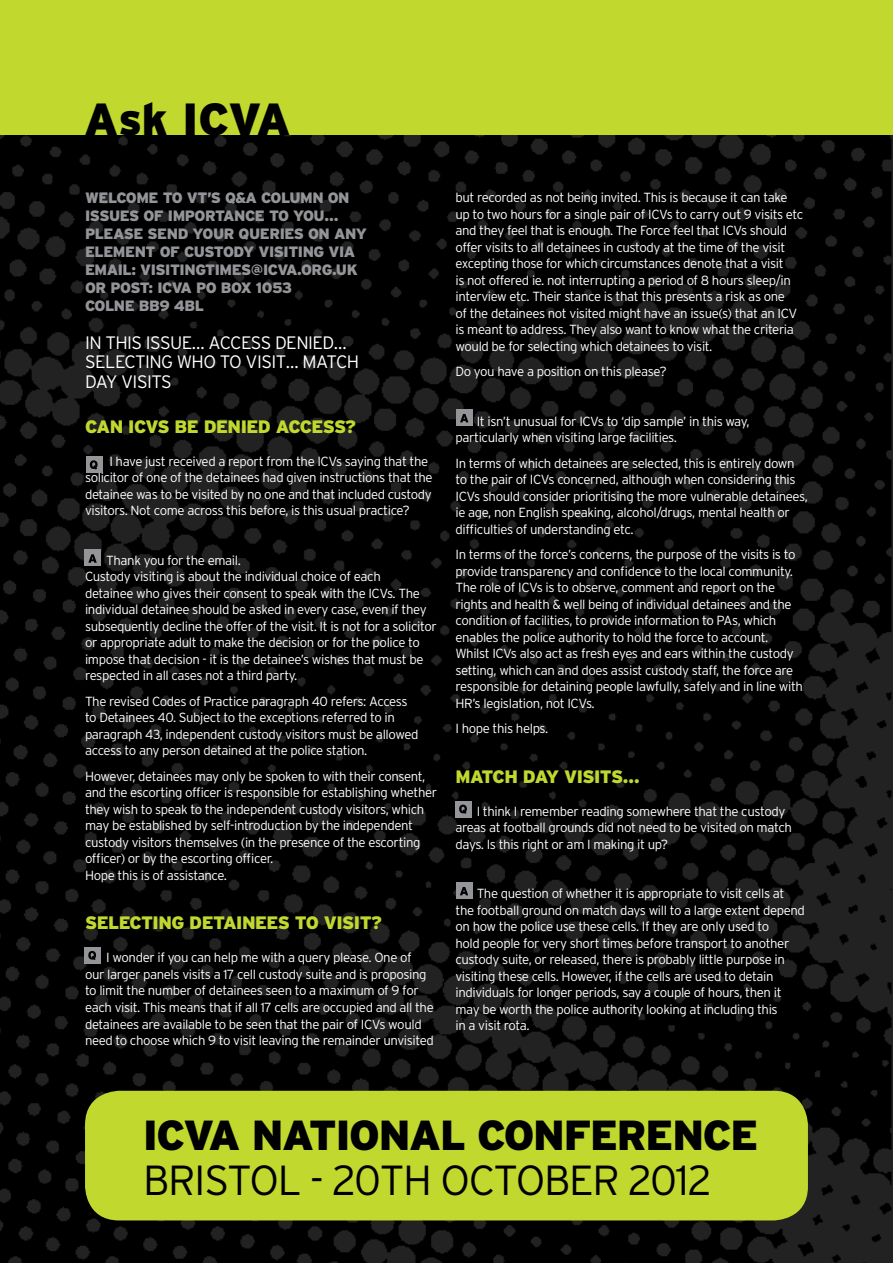
<style>
.page{position:relative;width:893px;height:1263px;background:#fff}
.page>*{position:absolute;margin:0;border:0;box-sizing:border-box;transform-origin:0 0}
.t1{font:900 45px "Interstate";color:#000}
.t2{font:300 42px "Interstate";letter-spacing:-.03em;color:#000}
.t3{font:900 42px "Interstate";letter-spacing:-.05em;color:#000}
.t4{font:900 18px "Interstate";letter-spacing:-.035em;color:#c1d82f}
.t5{font:300 18px "Interstate";letter-spacing:-.03em;color:#fff}
.t6{font:900 15px "Interstate";letter-spacing:-.03em;color:#939598}
.t7{font:300 13.2px/16.5px "Interstate";letter-spacing:-.03em;color:#fff}
</style>
<div class="page">
<img style="left:0;top:135px;width:893px;height:1128px">
<div style="left:0;top:0;width:893px;height:135px;background:#c1d82f"></div>
<div style="left:84px;top:549px;width:17px;height:17px;background:#939598"></div>
<svg style="left:88px;top:554px;width:9px;height:9px"></svg>
<div style="left:456px;top:409px;width:17px;height:17px;background:#939598"></div>
<svg style="left:460px;top:414px;width:8px;height:8px"></svg>
<div style="left:86px;top:456px;width:16px;height:17px;background:#939598"></div>
<svg style="left:90px;top:460px;width:8px;height:10px"></svg>
<div style="left:84px;top:947px;width:17px;height:17px;background:#939598"></div>
<svg style="left:88px;top:951px;width:8px;height:9px"></svg>
<div style="left:455px;top:801px;width:17px;height:16px;background:#939598"></div>
<svg style="left:459px;top:805px;width:8px;height:9px"></svg>
<div style="left:456px;top:882px;width:16px;height:17px;background:#939598"></div>
<svg style="left:460px;top:887px;width:8px;height:8px"></svg>
<div style="left:85px;top:1091px;width:723px;height:129px;background:#c1d82f;border-radius:34px"></div>
<h1 class="t1" style="left:84px;top:94px;width:208px">ASK ICVA</h1>
<p class="t6" style="left:85px;top:190px;width:25px">WELCOME</p>
<p class="t6" style="left:163px;top:190px;width:110px">TO VT’S Q&amp;A COLUMN</p>
<p class="t6" style="left:328px;top:190px;width:12px">ON</p>
<p class="t6" style="left:85px;top:208px;width:10px">ISSUES</p>
<p class="t6" style="left:143px;top:208px;width:35px">OF IMPORTANCE</p>
<p class="t6" style="left:269px;top:208px;width:36px">TO YOU</p>
<p class="t6" style="left:324px;top:208px;width:16px">…</p>
<p class="t6" style="left:85px;top:226px;width:11px">PLEASE</p>
<p class="t6" style="left:147px;top:226px;width:11px">SEND</p>
<p class="t6" style="left:193px;top:226px;width:12px">YOUR</p>
<p class="t6" style="left:239px;top:226px;width:11px">QUERIES</p>
<p class="t6" style="left:308px;top:226px;width:38px">ON ANY</p>
<p class="t6" style="left:85px;top:244px;width:11px">ELEMENT</p>
<p class="t6" style="left:160px;top:244px;width:36px">OF CUSTODY</p>
<p class="t6" style="left:258px;top:244px;width:10px">VISITING</p>
<p class="t6" style="left:328px;top:244px;width:10px">VIA</p>
<p class="t6" style="left:85px;top:262px;width:11px">EMAIL</p>
<p class="t6" style="left:131px;top:262px;width:19px">: VISITINGTIMES</p>
<p class="t6" style="left:251px;top:262px;width:22px">@ICVA</p>
<p class="t6" style="left:297px;top:262px;width:15px">.ORG</p>
<p class="t6" style="left:332px;top:262px;width:16px">.UK</p>
<p class="t6" style="left:85px;top:280px;width:36px">OR POST</p>
<p class="t6" style="left:149px;top:280px;width:145px">: ICVA PO BOX 1053</p>
<p class="t6" style="left:85px;top:298px;width:21px">COLNE</p>
<p class="t6" style="left:139px;top:298px;width:67px">BB9 4BL</p>
<h3 class="t5" style="left:85px;top:332px;width:31px">In this</h3>
<h3 class="t5" style="left:146px;top:332px;width:10px">issue</h3>
<h3 class="t5" style="left:192px;top:332px;width:39px">… Access</h3>
<h3 class="t5" style="left:275px;top:332px;width:22px">Denied</h3>
<h3 class="t5" style="left:334px;top:332px;width:14px">…</h3>
<h3 class="t5" style="left:85px;top:352px;width:41px">Selecting</h3>
<h3 class="t5" style="left:177px;top:352px;width:151px">Who to Visit… Match</h3>
<h3 class="t5" style="left:85px;top:371px;width:56px">Day Visits</h3>
<h3 class="t4" style="left:85px;top:416px;width:131px">CAN ICVS BE DENIED</h3>
<h3 class="t4" style="left:276px;top:416px;width:13px">ACCESS</h3>
<h3 class="t4" style="left:345px;top:416px;width:12px">?</h3>
<p class="t7" style="left:85px;top:453px;width:349px;text-indent:24px">I have just received a report from the ICVs saying that the solicitor of one of the detainees had given instructions that the detainee was to be visited by no one and that included custody visitors. Not come across this before, is this usual practice?</p>
<p class="t7" style="left:85px;top:552px;width:353px;text-indent:21px">Thank you for the email.<br>Custody visiting is about the individual choice of each<br>detainee who gives their consent to speak with the ICVs. The individual detainee should be asked in every case, even if they subsequently decline the offer of the visit. It is not for a solicitor or appropriate adult to make the decision or for the police to impose that decision - it is the detainee’s wishes that must be respected in all cases not a third party.</p>
<p class="t7" style="left:85px;top:693px;width:335px">The revised Codes of Practice paragraph 40 refers: Access to Detainees 40. Subject to the exceptions referred to in paragraph 43, independent custody visitors must be allowed access to any person detained at the police station.</p>
<p class="t7" style="left:85px;top:768px;width:354px">However, detainees may only be spoken to with their consent, and the escorting officer is responsible for establishing whether they wish to speak to the independent custody visitors, which may be established by self-introduction by the independent custody visitors themselves (in the presence of the escorting officer) or by the escorting officer.<br>Hope this is of assistance.</p>
<h3 class="t4" style="left:85px;top:913px;width:24px">SELECTING</h3>
<h3 class="t4" style="left:189px;top:913px;width:12px">DETAINEES</h3>
<h3 class="t4" style="left:295px;top:913px;width:40px">TO VISIT</h3>
<h3 class="t4" style="left:371px;top:913px;width:12px">?</h3>
<p class="t7" style="left:85px;top:949px;width:350px;text-indent:21px">I wonder if you can help me with a query please. One of our larger panels visits a 17 cell custody suite and is proposing to limit the number of detainees seen to a maximum of 9 for each visit. This means that if all 17 cells are occupied and all the detainees are available to be seen that the pair of ICVs would need to choose which 9 to visit leaving the remainder unvisited</p>
<p class="t7" style="left:455px;top:189px;width:349px">but recorded as not being invited. This is because it can take up to two hours for a single pair of ICVs to carry out 9 visits etc and they feel that is enough. The Force feel that ICVs should offer visits to all detainees in custody at the time of the visit excepting those for which circumstances denote that a visit<br>is not offered ie. not interrupting a period of 8 hours sleep/in interview etc. Their stance is that this presents a risk as one<br>of the detainees not visited might have an issue(s) that an ICV is meant to address. They also want to know what the criteria would be for selecting which detainees to visit.</p>
<p class="t7" style="left:455px;top:363px;width:213px">Do you have a position on this please?</p>
<p class="t7" style="left:455px;top:412px;width:296px;text-indent:21px">It isn’t unusual for ICVs to ‘dip sample’ in this way, particularly when visiting large facilities.</p>
<p class="t7" style="left:455px;top:454px;width:354px">In terms of which detainees are selected, this is entirely down to the pair of ICVs concerned, although when considering this ICVs should consider prioritising the more vulnerable detainees, ie age, non English speaking, alcohol/drugs, mental health or difficulties of understanding etc.</p>
<p class="t7" style="left:455px;top:546px;width:349px">In terms of the force’s concerns, the purpose of the visits is to provide transparency and confidence to the local community.<br>The role of ICVs is to observe, comment and report on the rights and health &amp; well being of individual detainees and the condition of facilities, to provide information to PAs, which enables the police authority to hold the force to account.<br>Whilst ICVs also act as fresh eyes and ears within the custody setting, which can and does assist custody staff, the force are responsible for detaining people lawfully, safely and in line with HR’s legislation, not ICVs.</p>
<p class="t7" style="left:455px;top:720px;width:94px">I hope this helps.</p>
<h3 class="t4" style="left:455px;top:766px;width:28px">MATCH</h3>
<h3 class="t4" style="left:523px;top:766px;width:64px">DAY VISITS</h3>
<h3 class="t4" style="left:623px;top:766px;width:18px">…</h3>
<p class="t7" style="left:455px;top:802px;width:338px;text-indent:21px">I think I remember reading somewhere that the custody areas at football grounds did not need to be visited on match days. Is this right or am I making it up?</p>
<p class="t7" style="left:455px;top:885px;width:351px;text-indent:21px">The question of whether it is appropriate to visit cells at the football ground on match days will to a large extent depend on how the police use these cells. If they are only used to<br>hold people for very short times before transport to another custody suite, or released, there is probably little purpose in visiting these cells. However, if the cells are used to detain individuals for longer periods, say a couple of hours, then it may be worth the police authority looking at including this<br>in a visit rota.</p>
<h2 class="t3" style="left:143px;top:1111px;width:166px">ICVA NATIONAL</h2>
<h2 class="t3" style="left:477px;top:1111px;width:56px">CONFERENCE</h2>
<h2 class="t2" style="left:143px;top:1156px;width:47px">Bristo</h2>
<h2 class="t2" style="left:278px;top:1156px;width:217px">l - 20th October</h2>
<h2 class="t2" style="left:628px;top:1156px;width:85px">2012</h2>
</div>
